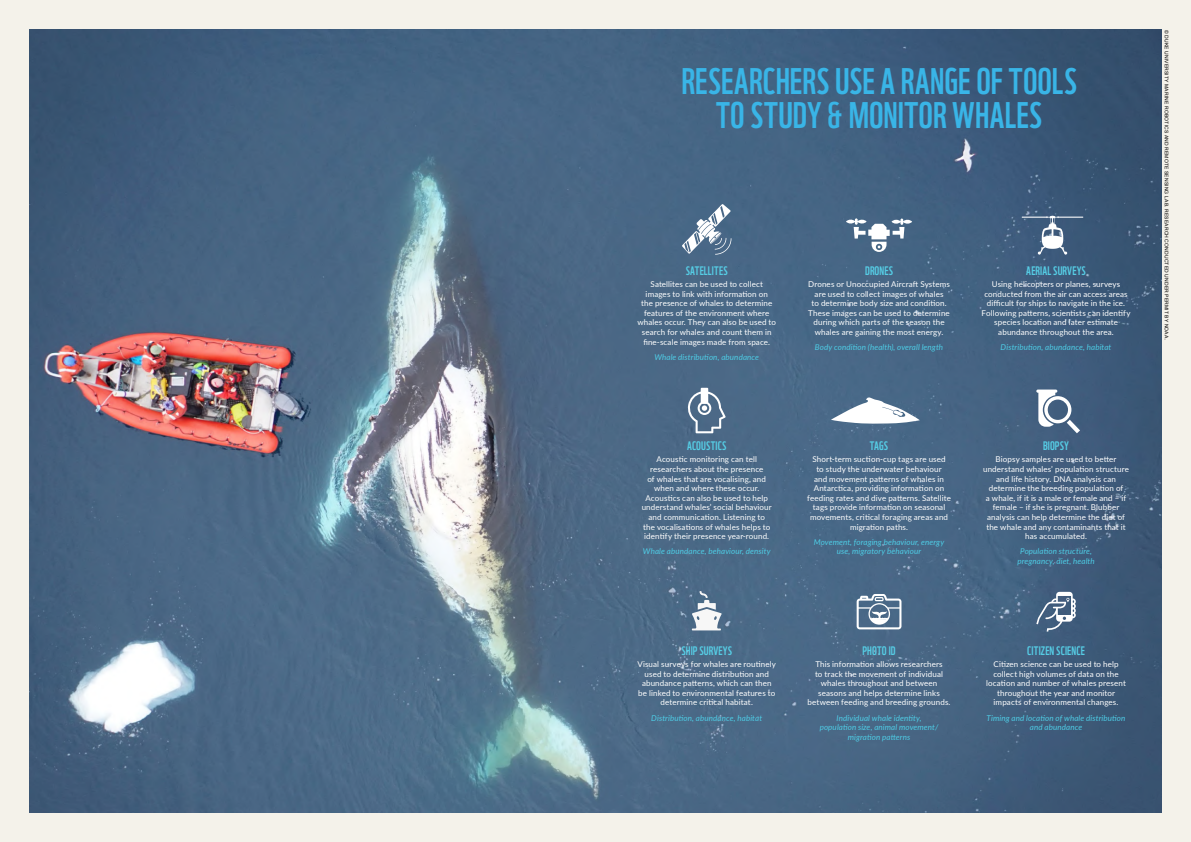
<style>
.page{position:relative;width:1191px;height:842px;background:#fff}
.page>*{position:absolute;margin:0;border:0;box-sizing:border-box;transform-origin:0 0}
.t1{font:36px/34px "WWF";letter-spacing:.01em;color:#39b5e7;text-align:center}
.t2{font:12px "WWF";letter-spacing:.015em;color:#56cee6}
.t3{font:8px/9.6px "Lato";letter-spacing:.015em;color:#fff;text-align:center}
.t4{font:italic 8px/9.6px "Lato";letter-spacing:.015em;color:#4ecde6;text-align:center}
.t5{font:5px "Arial";letter-spacing:.035em;color:#000}
</style>
<div class="page">
<div style="left:0;top:0;width:595px;height:842px;background:#f4f2ea"></div>
<div style="left:596px;top:0;width:595px;height:842px;background:#f4f2ea"></div>
<img style="left:30px;top:30px;width:1131px;height:782px">
<svg style="left:682px;top:204px;width:49px;height:51px"></svg>
<svg style="left:846px;top:218px;width:66px;height:34px"></svg>
<svg style="left:1021px;top:216px;width:62px;height:39px"></svg>
<svg style="left:687px;top:388px;width:38px;height:45px"></svg>
<svg style="left:856px;top:594px;width:45px;height:35px"></svg>
<svg style="left:1036px;top:592px;width:39px;height:39px"></svg>
<svg style="left:691px;top:591px;width:31px;height:39px"></svg>
<svg style="left:831px;top:396px;width:88px;height:28px"></svg>
<svg style="left:1036px;top:390px;width:44px;height:43px"></svg>
<h1 class="t1" style="left:681px;top:61px;width:397px">RESEARCHERS USE A RANGE OF TOOLS<br>TO STUDY &amp; MONITOR WHALES</h1>
<h2 class="t2" style="left:686px;top:261px;width:43px">SATELLITES</h2>
<p class="t3" style="left:637px;top:279px;width:140px">Satellites can be used to collect images to link with information on<br>the presence of whales to determine features of the environment where whales occur. They can also be used to search for whales and count them in fine-scale images made from space.</p>
<p class="t4" style="left:654px;top:352px;width:106px">Whale distribution, abundance</p>
<h2 class="t2" style="left:865px;top:261px;width:29px">DRONES</h2>
<p class="t3" style="left:808px;top:279px;width:143px">Drones or Unoccupied Aircraft Systems are used to collect images of whales<br>to determine body size and condition.<br>These images can be used to determine during which parts of the season the whales are gaining the most energy.</p>
<p class="t4" style="left:815px;top:342px;width:130px">Body condition (health), overall length</p>
<h2 class="t2" style="left:1026px;top:261px;width:61px">AERIAL SURVEYS</h2>
<p class="t3" style="left:981px;top:279px;width:150px">Using helicopters or planes, surveys conducted from the air can access areas difficult for ships to navigate in the ice.<br>Following patterns, scientists can identify species location and later estimate abundance throughout the area.</p>
<p class="t4" style="left:1000px;top:342px;width:112px">Distribution, abundance, habitat</p>
<h2 class="t2" style="left:687px;top:436px;width:41px">ACOUSTICS</h2>
<p class="t3" style="left:641px;top:454px;width:132px">Acoustic monitoring can tell researchers about the presence<br>of whales that are vocalising, and when and where these occur.<br>Acoustics can also be used to help understand whales’ social behaviour and communication. Listening to the vocalisations of whales helps to identify their presence year-round.</p>
<p class="t4" style="left:643px;top:546px;width:129px">Whale abundance, behaviour, density</p>
<h2 class="t2" style="left:870px;top:436px;width:20px">TAGS</h2>
<p class="t3" style="left:807px;top:454px;width:145px">Short-term suction-cup tags are used<br>to study the underwater behaviour<br>and movement patterns of whales in Antarctica, providing information on feeding rates and dive patterns. Satellite tags provide information on seasonal movements, critical foraging areas and migration paths.</p>
<p class="t4" style="left:814px;top:537px;width:132px">Movement, foraging behaviour, energy use, migratory behaviour</p>
<h2 class="t2" style="left:1043px;top:436px;width:27px">BIOPSY</h2>
<p class="t3" style="left:983px;top:454px;width:147px">Biopsy samples are used to better understand whales’ population structure and life history. DNA analysis can determine the breeding population of<br>a whale, if it is a male or female and – if female – if she is pregnant. Blubber analysis can help determine the diet of the whale and any contaminants that it has accumulated.</p>
<p class="t4" style="left:1017px;top:546px;width:79px">Population structure, pregnancy, diet, health</p>
<h2 class="t2" style="left:681px;top:641px;width:52px">SHIP SURVEYS</h2>
<p class="t3" style="left:637px;top:659px;width:140px">Visual surveys for whales are routinely used to determine distribution and abundance patterns, which can then be linked to environmental features to determine critical habitat.</p>
<p class="t4" style="left:651px;top:713px;width:112px">Distribution, abundance, habitat</p>
<h2 class="t2" style="left:862px;top:641px;width:35px">PHOTO ID</h2>
<p class="t3" style="left:807px;top:659px;width:144px">This information allows researchers<br>to track the movement of individual whales throughout and between seasons and helps determine links between feeding and breeding grounds.</p>
<p class="t4" style="left:819px;top:713px;width:120px">Individual whale identity, population size, animal movement/ migration patterns</p>
<h2 class="t2" style="left:1027px;top:641px;width:59px">CITIZEN SCIENCE</h2>
<p class="t3" style="left:986px;top:659px;width:141px">Citizen science can be used to help collect high volumes of data on the location and number of whales present throughout the year and monitor impacts of environmental changes.</p>
<p class="t4" style="left:986px;top:713px;width:140px">Timing and location of whale distribution and abundance</p>
<p class="t5" style="left:1169px;top:30px;width:312px;rotate:90deg">© DUKE UNIVERSITY MARINE ROBOTICS AND REMOTE SENSING LAB. RESEARCH CONDUCTED UNDER PERMIT BY NOAA.</p>
</div>
